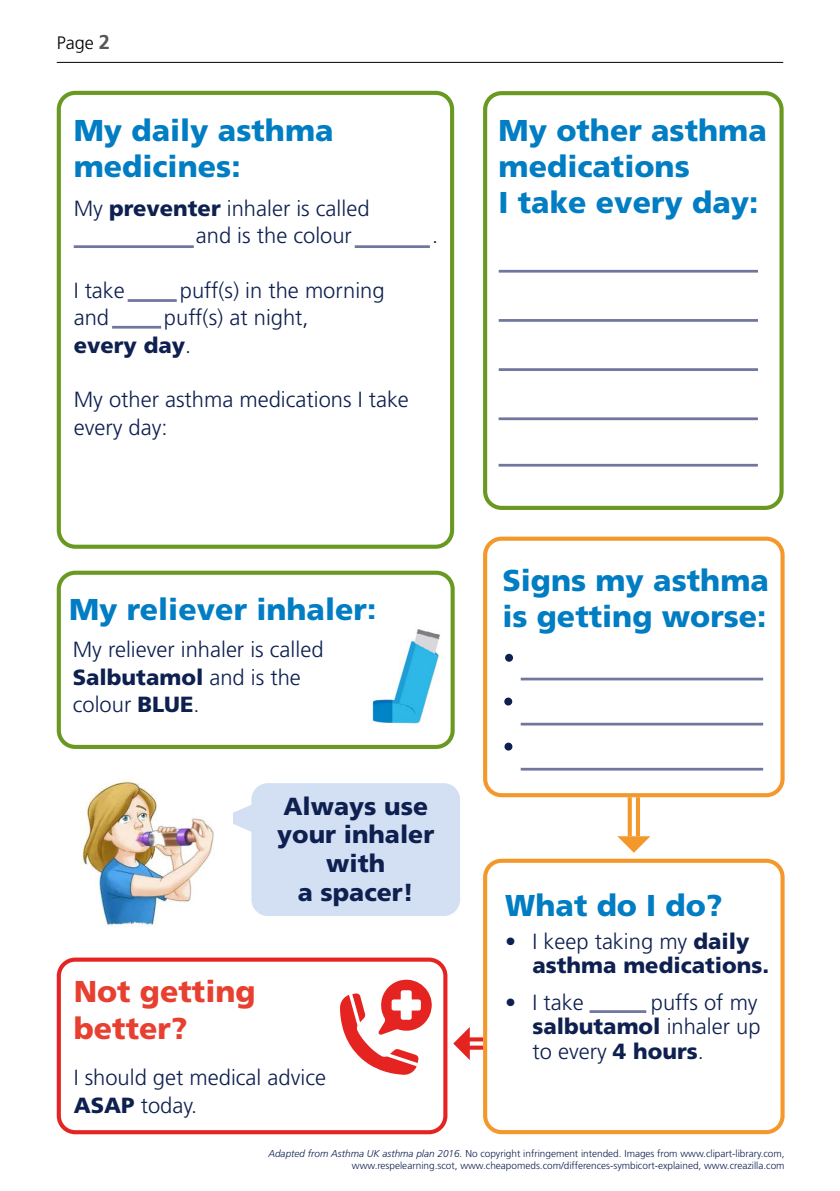
<style>
.page{position:relative;width:840px;height:1191px;background:#fff}
.page>*{position:absolute;margin:0;border:0;box-sizing:border-box;transform-origin:0 0}
.t1{font:900 30.2px/36.2px "Frutiger LT Std";color:#007dc3}
.t2{font:900 30.2px/36.2px "Frutiger LT Std";color:#e84030}
.t3{font:900 24.6px/28.8px "Frutiger LT Std";color:#0e2050;text-align:center}
.t4{font:300 22px/27.4px "Frutiger LT Std";color:#0e2050}
.t5{font:900 22px/24.6px "Frutiger LT Std";color:#0e2050}
.t6{font:300 18px "Frutiger LT Std";color:#000}
.t7{font:300 10px/12px "Frutiger LT Std";color:#0e2050;text-align:right}
.s1{font-weight:700;font-size:20px;color:#575756}
.s2{font-weight:900}
.s3{font-weight:300}
.s4{font-style:italic}
</style>
<div class="page">
<hr style="left:57px;top:62px;width:725px;height:1px;background:#000">
<div style="left:251px;top:783px;width:209px;height:133px;background:#d3e0f4;border-radius:16px"></div>
<svg style="left:233px;top:801px;width:19px;height:34px"></svg>
<div style="left:57px;top:91px;width:397px;height:458px;border:4px solid #699920;border-radius:16px"></div>
<div style="left:483px;top:858px;width:301px;height:276px;border:4px solid #f4982b;border-radius:16px"></div>
<div style="left:483px;top:91px;width:300px;height:419px;border:4px solid #699920;border-radius:16px"></div>
<hr style="left:498px;top:270px;width:259px;height:3px;background:#71769e">
<hr style="left:498px;top:319px;width:259px;height:3px;background:#71769e">
<hr style="left:498px;top:368px;width:259px;height:3px;background:#71769e">
<hr style="left:498px;top:417px;width:259px;height:3px;background:#71769e">
<hr style="left:498px;top:464px;width:259px;height:2px;background:#71769e">
<svg style="left:469px;top:1045px;width:14px;height:4px"></svg>
<svg style="left:469px;top:1037px;width:14px;height:4px"></svg>
<svg style="left:635px;top:797px;width:4px;height:39px"></svg>
<svg style="left:627px;top:797px;width:4px;height:39px"></svg>
<svg style="left:617px;top:836px;width:33px;height:16px"></svg>
<img style="left:81px;top:781px;width:133px;height:146px">
<svg style="left:453px;top:1028px;width:16px;height:31px"></svg>
<div style="left:57px;top:957px;width:390px;height:177px;border:4px solid #e52321;border-radius:16px"></div>
<svg style="left:340px;top:979px;width:91px;height:95px"></svg>
<div style="left:483px;top:536px;width:301px;height:261px;border:4px solid #f4982b;border-radius:16px"></div>
<hr style="left:520px;top:677px;width:242px;height:3px;background:#71769e">
<hr style="left:520px;top:722px;width:242px;height:3px;background:#71769e">
<hr style="left:520px;top:768px;width:242px;height:2px;background:#71769e">
<div style="left:505px;top:654px;width:7px;height:8px;background:#0e2050;border-radius:50%"></div>
<div style="left:504px;top:697px;width:8px;height:8px;background:#0e2050;border-radius:50%"></div>
<div style="left:504px;top:742px;width:8px;height:8px;background:#0e2050;border-radius:50%"></div>
<img style="left:372px;top:629px;width:68px;height:95px">
<div style="left:57px;top:570px;width:397px;height:179px;border:4px solid #699920;border-radius:16px"></div>
<hr style="left:74px;top:245px;width:120px;height:3px;background:#71769e">
<hr style="left:128px;top:299px;width:49px;height:3px;background:#71769e">
<hr style="left:354px;top:245px;width:75px;height:3px;background:#71769e">
<hr style="left:112px;top:326px;width:49px;height:2px;background:#71769e">
<hr style="left:589px;top:1010px;width:57px;height:3px;background:#71769e">
<p class="t6" style="left:57px;top:33px;width:55px">Page <span class="s1">2</span></p>
<h1 class="t1" style="left:74px;top:112px;width:261px">My daily asthma medicines:</h1>
<p class="t4" style="left:196px;top:195px;width:175px;text-indent:-122px">My <span class="s2">preventer</span> inhaler is called and is the colour</p>
<p class="t4" style="left:74px;top:277px;width:53px">I take</p>
<p class="t4" style="left:180px;top:277px;width:206px">puff(s) in the morning</p>
<p class="t4" style="left:74px;top:304px;width:37px">and</p>
<p class="t4" style="left:74px;top:304px;width:236px;text-indent:90px">puff(s) at night, <span class="s2">every day</span>.</p>
<p class="t4" style="left:74px;top:386px;width:336px">My other asthma medications I take every day:</p>
<p class="t4" style="left:432px;top:222px;width:8px">.</p>
<h1 class="t1" style="left:69px;top:591px;width:308px">My reliever inhaler:</h1>
<p class="t4" style="left:73px;top:636px;width:252px">My reliever inhaler is called<br><span class="s2">Salbutamol</span> and is the colour <span class="s2">BLUE</span>.</p>
<h1 class="t1" style="left:498px;top:112px;width:269px">My other asthma medications<br>I take every day:</h1>
<h1 class="t1" style="left:502px;top:562px;width:268px">Signs my asthma is getting worse:</h1>
<p class="t3" style="left:277px;top:791px;width:158px">Always use your inhaler with<br>a spacer!</p>
<h1 class="t1" style="left:505px;top:887px;width:219px">What do I do?</h1>
<p class="t5" style="left:532px;top:928px;width:238px;text-indent:-27px"><span class="s3">• I keep taking my</span> daily asthma medications.</p>
<p class="t4" style="left:505px;top:988px;width:80px">• I take</p>
<h1 class="t2" style="left:74px;top:973px;width:183px">Not getting better?</h1>
<p class="t4" style="left:74px;top:1064px;width:254px">I should get medical advice<br><span class="s2">ASAP</span> today.</p>
<p class="t7" style="left:268px;top:1147px;width:517px"><span class="s4">Adapted from Asthma UK asthma plan 2016.</span> No copyright infringement intended. Images from www.clipart-library.com, www.respelearning.scot, www.cheapomeds.com/differences-symbicort-explained, www.creazilla.com</p>
<p class="t4" style="left:532px;top:990px;width:229px;line-height:24.6px;text-indent:118px">puffs of my <span class="s2">salbutamol</span> inhaler up to every <span class="s2">4 hours</span>.</p>
</div>
